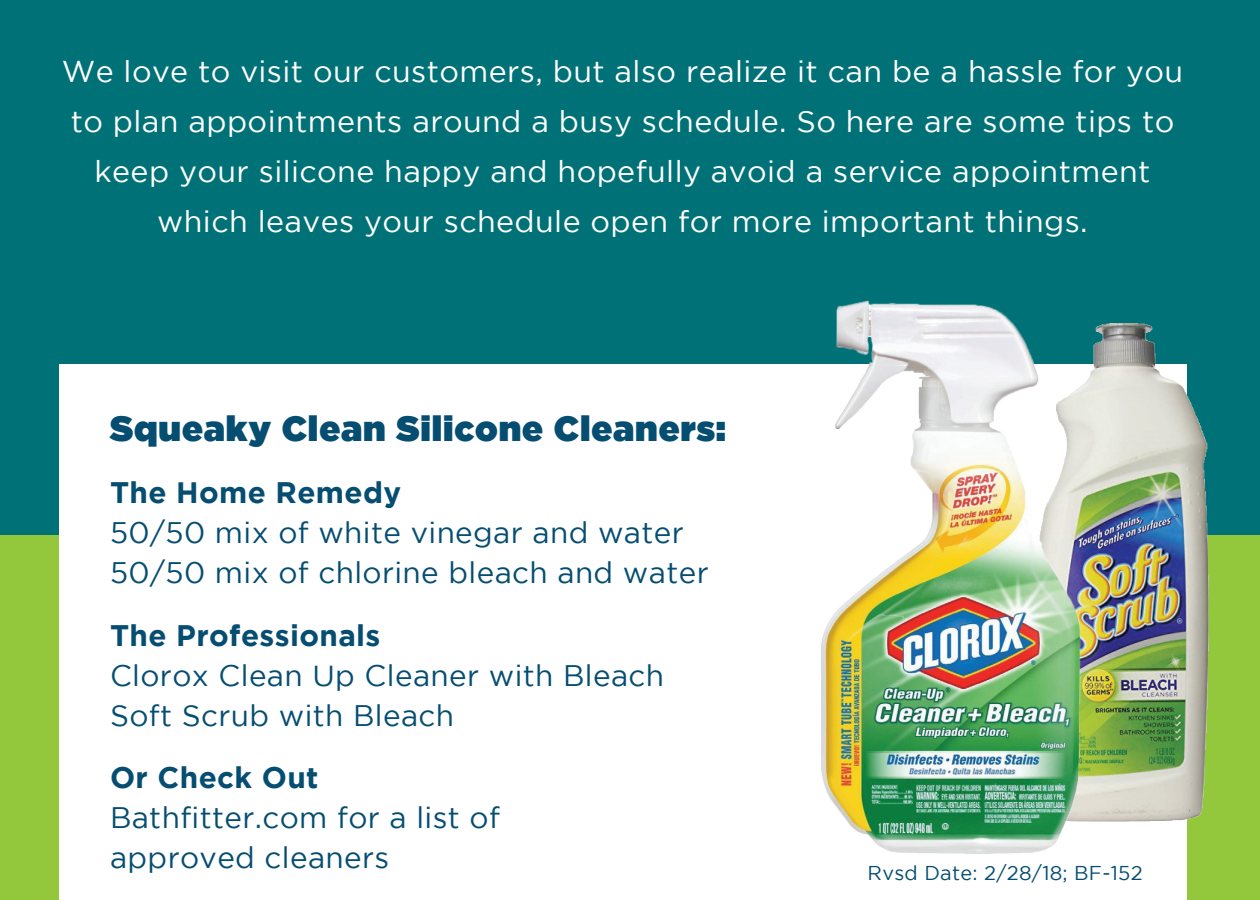
<style>
.page{position:relative;width:1260px;height:900px;background:#fff}
.page>*{position:absolute;margin:0;border:0;box-sizing:border-box;transform-origin:0 0}
.t1{font:900 35px "Gotham";letter-spacing:.025em;color:#054d71}
.t2{font:30px/50px "Gotham";letter-spacing:.015em;color:#fff;text-align:center}
.t3{font:29.75px/40px "Gotham";letter-spacing:.015em;color:#054d71}
.t4{font:700 29.75px "Gotham";letter-spacing:.015em;color:#054d71}
.t5{font:20px "Gotham";letter-spacing:.015em;color:#054d71}
</style>
<div class="page">
<div style="left:0;top:0;width:1260px;height:549px;background:#007277"></div>
<div style="left:0;top:535px;width:1260px;height:365px;background:#94c83c"></div>
<div style="left:59px;top:364px;width:1128px;height:536px;background:#fff"></div>
<img style="left:1098px;top:323px;width:111px;height:499px">
<img style="left:821px;top:300px;width:277px;height:554px">
<p class="t2" style="left:62px;top:46px;width:1123px">We love to visit our customers, but also realize it can be a hassle for you to plan appointments around a busy schedule. So here are some tips to keep your silicone happy and hopefully avoid a service appointment which leaves your schedule open for more important things.</p>
<p class="t1" style="left:110px;top:408px;width:618px">Squeaky Clean Silicone Cleaners:</p>
<p class="t4" style="left:110px;top:476px;width:293px">The Home Remedy</p>
<p class="t3" style="left:110px;top:512px;width:600px">50/50 mix of white vinegar and water<br>50/50 mix of chlorine bleach and water</p>
<p class="t4" style="left:110px;top:618px;width:272px">The Professionals</p>
<p class="t3" style="left:110px;top:655px;width:556px">Clorox Clean Up Cleaner with Bleach<br>Soft Scrub with Bleach</p>
<p class="t4" style="left:110px;top:761px;width:210px">Or Check Out</p>
<p class="t3" style="left:110px;top:797px;width:391px">Bathfitter.com for a list of approved cleaners</p>
<p class="t5" style="left:868px;top:862px;width:277px">Rvsd Date: 2/28/18; BF-152</p>
</div>
